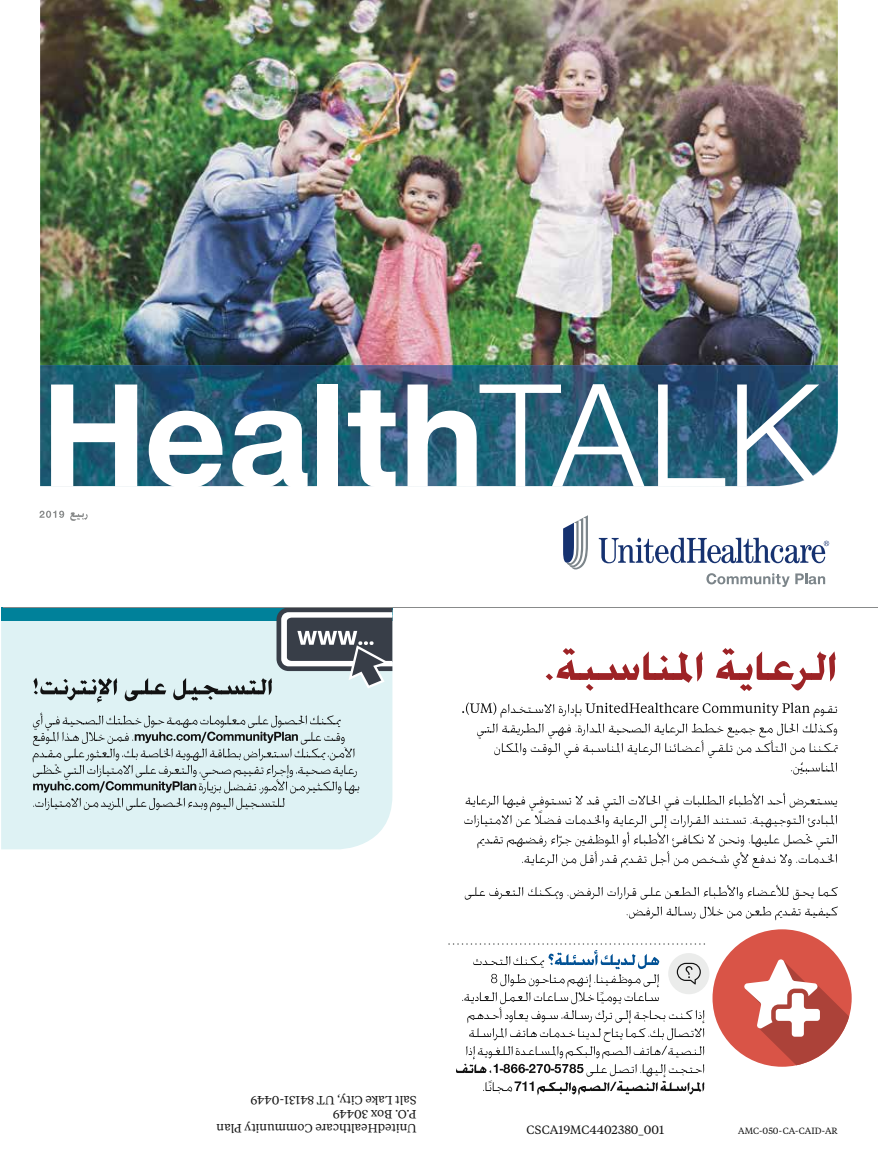
<style>
.page{position:relative;width:878px;height:1161px;background:#fff}
.page>*{position:absolute;margin:0;border:0;box-sizing:border-box;transform-origin:0 0}
.t1{font:700 153px "UHC Sans";color:#fff}
.t2{font:12px/14.2px "UHC Serif Text";color:#121212}
.t3{font:9px "UHC Serif Text";color:#121212}
.s1{font-weight:400}
</style>
<div class="page">
<div style="left:1px;top:621px;width:391px;height:228px;background:#def2f4"></div>
<div style="left:1px;top:607px;width:391px;height:14px;background:#00819a"></div>
<hr style="left:3px;top:607px;width:875px;height:1px;background:#888a8a">
<img style="left:40px;top:0;width:797px;height:365px">
<img style="left:40px;top:365px;width:797px;height:121px">
<svg style="left:598px;top:538px;width:231px;height:25px"></svg>
<svg style="left:563px;top:515px;width:25px;height:55px"></svg>
<svg style="left:706px;top:573px;width:83px;height:14px"></svg>
<svg style="left:795px;top:573px;width:30px;height:11px"></svg>
<svg style="left:39px;top:511px;width:49px;height:10px"></svg>
<svg style="left:33px;top:713px;width:326px;height:99px;background:#c4d6d8"></svg>
<svg style="left:33px;top:608px;width:359px;height:95px;background:#a8c2c7"></svg>
<svg style="left:626px;top:906px;width:212px;height:15px"></svg>
<svg style="left:464px;top:885px;width:374px;height:15px"></svg>
<svg style="left:464px;top:793px;width:373px;height:75px"></svg>
<svg style="left:462px;top:703px;width:375px;height:72px"></svg>
<svg style="left:545px;top:648px;width:290px;height:43px"></svg>
<div style="left:712px;top:929px;width:139px;height:138px;background:#d95447;border-radius:50%"></div>
<svg style="left:743px;top:959px;width:106px;height:106px"></svg>
<div style="left:668px;top:953px;width:41px;height:41px;background:#ebeceb;border-radius:50%"></div>
<svg style="left:448px;top:943px;width:257px;height:152px"></svg>
<h1 class="t1" style="left:41px;top:333px;width:781px">Health<span class="s1">TALK</span></h1>
<p class="t2" style="left:416px;top:1136px;width:201px;rotate:-180deg">UnitedHealthcare Community Plan<br>P.O. Box 30449<br>Salt Lake City, UT 84131-0449</p>
<p class="t2" style="left:526px;top:1122px;width:139px">CSCA19MC4402380_001</p>
<p class="t3" style="left:738px;top:1125px;width:101px">AMC-050-CA-CAID-AR</p>
</div>
